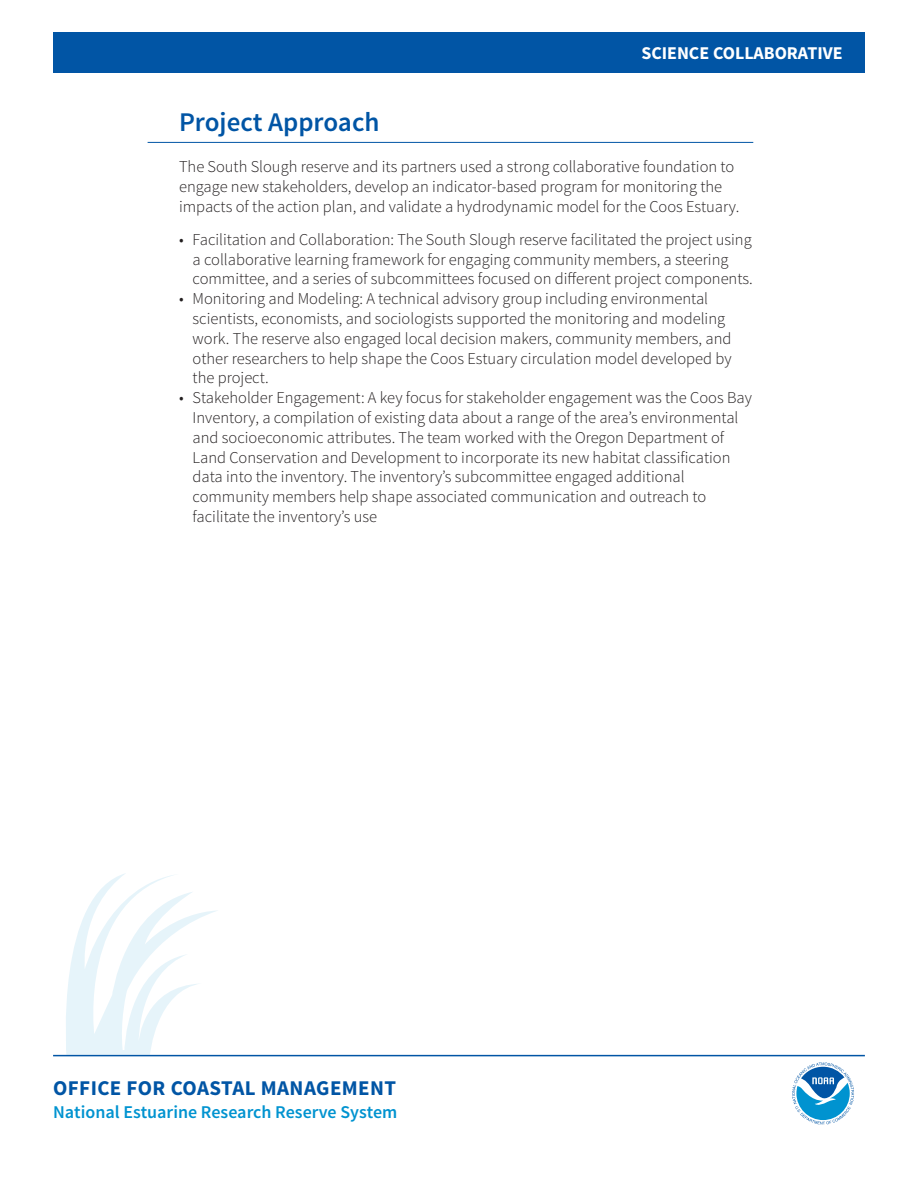
<style>
.page{position:relative;width:918px;height:1188px;background:#fff}
.page>*{position:absolute;margin:0;border:0;box-sizing:border-box;transform-origin:0 0}
.t1{font:600 27px "Source Sans Pro";color:#0155a5}
.ocm{font:700 21px "Source Sans Pro";letter-spacing:.02em;color:#0155a5}
.nerrs{font:600 18px "Source Sans Pro";color:#0093d0}
.title_header{font:700 18px "Source Sans Pro";color:#fff}
.t2{font:300 16.5px/19.8px "Source Sans Pro";color:#231f20}
</style>
<div class="page">
<div style="left:53px;top:33px;width:812px;height:40px;background:#0155a5"></div>
<hr style="left:148px;top:142px;width:605px;height:1px;background:#0155a5">
<svg style="left:64px;top:873px;width:155px;height:182px"></svg>
<hr style="left:53px;top:1055px;width:812px;height:1px;background:#0155a5">
<svg style="left:792px;top:1062px;width:62px;height:63px"></svg>
<p class="title_header" style="left:641px;top:42px;width:203px">SCIENCE COLLABORATIVE</p>
<p class="t1" style="left:179px;top:105px;width:202px">Project Approach</p>
<p class="t2" style="left:179px;top:157px;width:562px">The South Slough reserve and its partners used a strong collaborative foundation to engage new stakeholders, develop an indicator-based program for monitoring the impacts of the action plan, and validate a hydrodynamic model for the Coos Estuary.</p>
<p class="t2" style="left:193px;top:230px;width:562px;text-indent:-13px">• Facilitation and Collaboration: The South Slough reserve facilitated the project using a collaborative learning framework for engaging community members, a steering committee, and a series of subcommittees focused on different project components.</p>
<p class="t2" style="left:193px;top:289px;width:541px;text-indent:-13px">• Monitoring and Modeling: A technical advisory group including environmental scientists, economists, and sociologists supported the monitoring and modeling work. The reserve also engaged local decision makers, community members, and other researchers to help shape the Coos Estuary circulation model developed by the project.</p>
<p class="t2" style="left:193px;top:388px;width:561px;text-indent:-13px">• Stakeholder Engagement: A key focus for stakeholder engagement was the Coos Bay Inventory, a compilation of existing data about a range of the area’s environmental and socioeconomic attributes. The team worked with the Oregon Department of Land Conservation and Development to incorporate its new habitat classification data into the inventory. The inventory’s subcommittee engaged additional community members help shape associated communication and outreach to facilitate the inventory’s use</p>
<p class="ocm" style="left:53px;top:1074px;width:345px">OFFICE FOR COASTAL MANAGEMENT</p>
<p class="nerrs" style="left:53px;top:1101px;width:346px">National Estuarine Research Reserve System</p>
</div>
